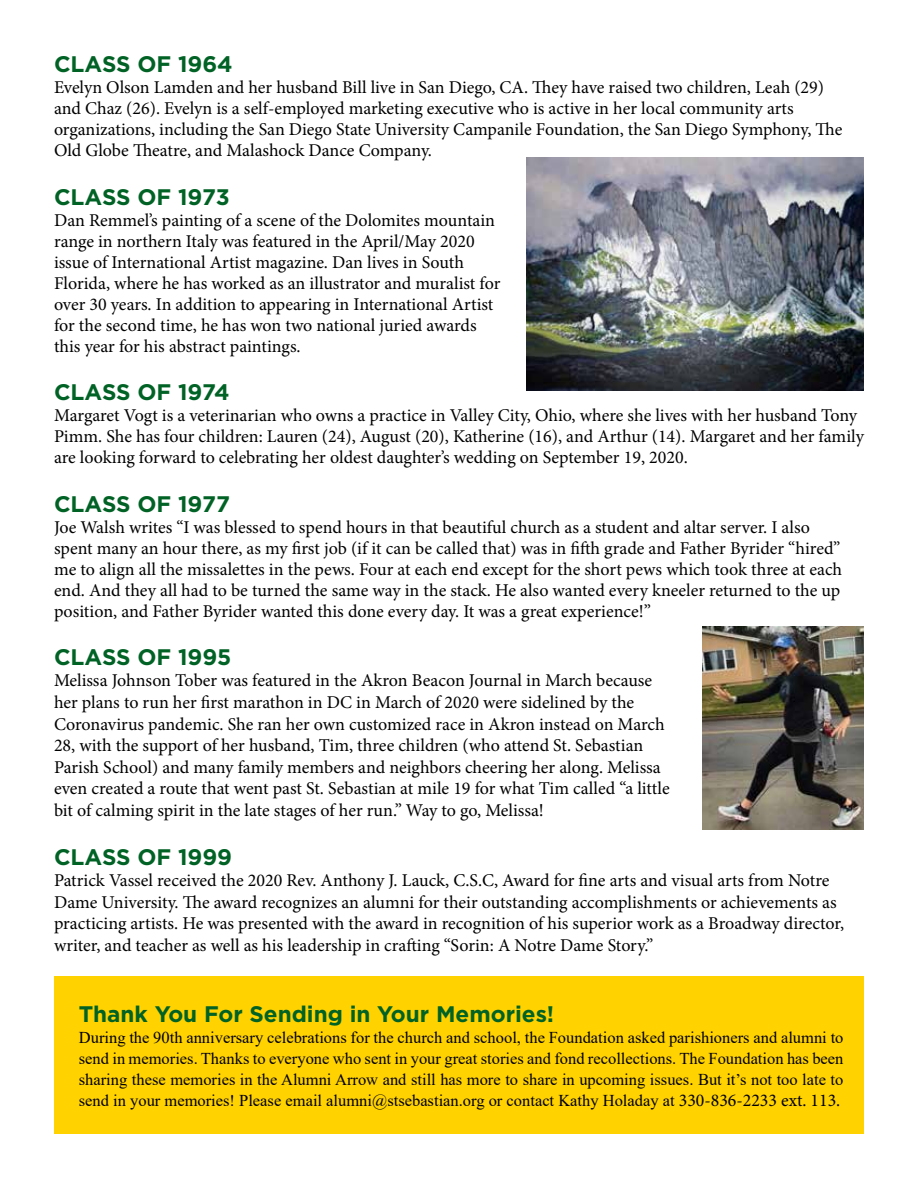
<style>
.page{position:relative;width:918px;height:1188px;background:#fff}
.page>*{position:absolute;margin:0;border:0;box-sizing:border-box;transform-origin:0 0}
.t1{font:700 22.5px "Gotham";color:#006225}
.t2{font:18px/21px "Minion Pro";letter-spacing:-.005em;color:#000}
.t3{font:16.5px/21.1px "Times New Roman";color:#000;text-align:justify}
.s1{font-family:"Minion Pro";font-size:18px}
</style>
<div class="page">
<div style="left:54px;top:977px;width:810px;height:157px;background:#ffd200"></div>
<img style="left:527px;top:158px;width:337px;height:233px">
<img style="left:702px;top:626px;width:162px;height:203px">
<p class="t1" style="left:54px;top:49px;width:180px">CLASS OF 1964</p>
<p class="t2" style="left:54px;top:77px;width:790px">Evelyn Olson Lamden and her husband Bill live in San Diego, CA. They have raised two children, Leah (29) and Chaz (26). Evelyn is a self-employed marketing executive who is active in her local community arts organizations, including the San Diego State University Campanile Foundation, the San Diego Symphony, The Old Globe Theatre, and Malashock Dance Company.</p>
<p class="t1" style="left:54px;top:182px;width:177px">CLASS OF 1973</p>
<p class="t2" style="left:54px;top:209px;width:448px">Dan Remmel’s painting of a scene of the Dolomites mountain range in northern Italy was featured in the April/May 2020 issue of International Artist magazine. Dan lives in South Florida, where he has worked as an illustrator and muralist for over 30 years. In addition to appearing in International Artist for the second time, he has won two national juried awards this year for his abstract paintings.</p>
<p class="t1" style="left:54px;top:377px;width:177px">CLASS OF 1974</p>
<p class="t2" style="left:54px;top:405px;width:811px">Margaret Vogt is a veterinarian who owns a practice in Valley City, Ohio, where she lives with her husband Tony<br>Pimm. She has four children: Lauren (24), August (20), Katherine (16), and Arthur (14). Margaret and her family are looking forward to celebrating her oldest daughter’s wedding on September 19, 2020.</p>
<p class="t1" style="left:54px;top:489px;width:178px">CLASS OF 1977</p>
<p class="t2" style="left:54px;top:517px;width:790px">Joe Walsh writes “I was blessed to spend hours in that beautiful church as a student and altar server. I also spent many an hour there, as my first job (if it can be called that) was in fifth grade and Father Byrider “hired” me to align all the missalettes in the pews. Four at each end except for the short pews which took three at each end. And they all had to be turned the same way in the stack. He also wanted every kneeler returned to the up position, and Father Byrider wanted this done every day. It was a great experience!”</p>
<p class="t1" style="left:54px;top:642px;width:179px">CLASS OF 1995</p>
<p class="t2" style="left:54px;top:670px;width:617px;line-height:21.6px">Melissa Johnson Tober was featured in the Akron Beacon Journal in March because her plans to run her first marathon in DC in March of 2020 were sidelined by the Coronavirus pandemic. She ran her own customized race in Akron instead on March 28, with the support of her husband, Tim, three children (who attend St. Sebastian Parish School) and many family members and neighbors cheering her along. Melissa even created a route that went past St. Sebastian at mile 19 for what Tim called “a little bit of calming spirit in the late stages of her run.” Way to go, Melissa!</p>
<p class="t1" style="left:54px;top:842px;width:180px">CLASS OF 1999</p>
<p class="t2" style="left:54px;top:870px;width:792px;line-height:21.6px">Patrick Vassel received the 2020 Rev. Anthony J. Lauck, C.S.C, Award for fine arts and visual arts from Notre Dame University. The award recognizes an alumni for their outstanding accomplishments or achievements as practicing artists. He was presented with the award in recognition of his superior work as a Broadway director, writer, and teacher as well as his leadership in crafting “Sorin: A Notre Dame Story.”</p>
<p class="t1" style="left:79px;top:999px;width:477px">Thank You For Sending in Your Memories!</p>
<p class="t3" style="left:79px;top:1026px;width:766px">During the 90th anniversary celebrations for the church and school, the Foundation asked parishioners and alumni to send in memories. Thanks to everyone who sent in your great stories and fond recollections. The Foundation has been sharing these memories in the Alumni Arrow and still has more to share in upcoming issues. But it’s not too late to send in your memories! Please email alumni@stsebastian.org or contact Kathy Holaday at <span class="s1">330-836-2233 ext. 113.</span></p>
</div>
